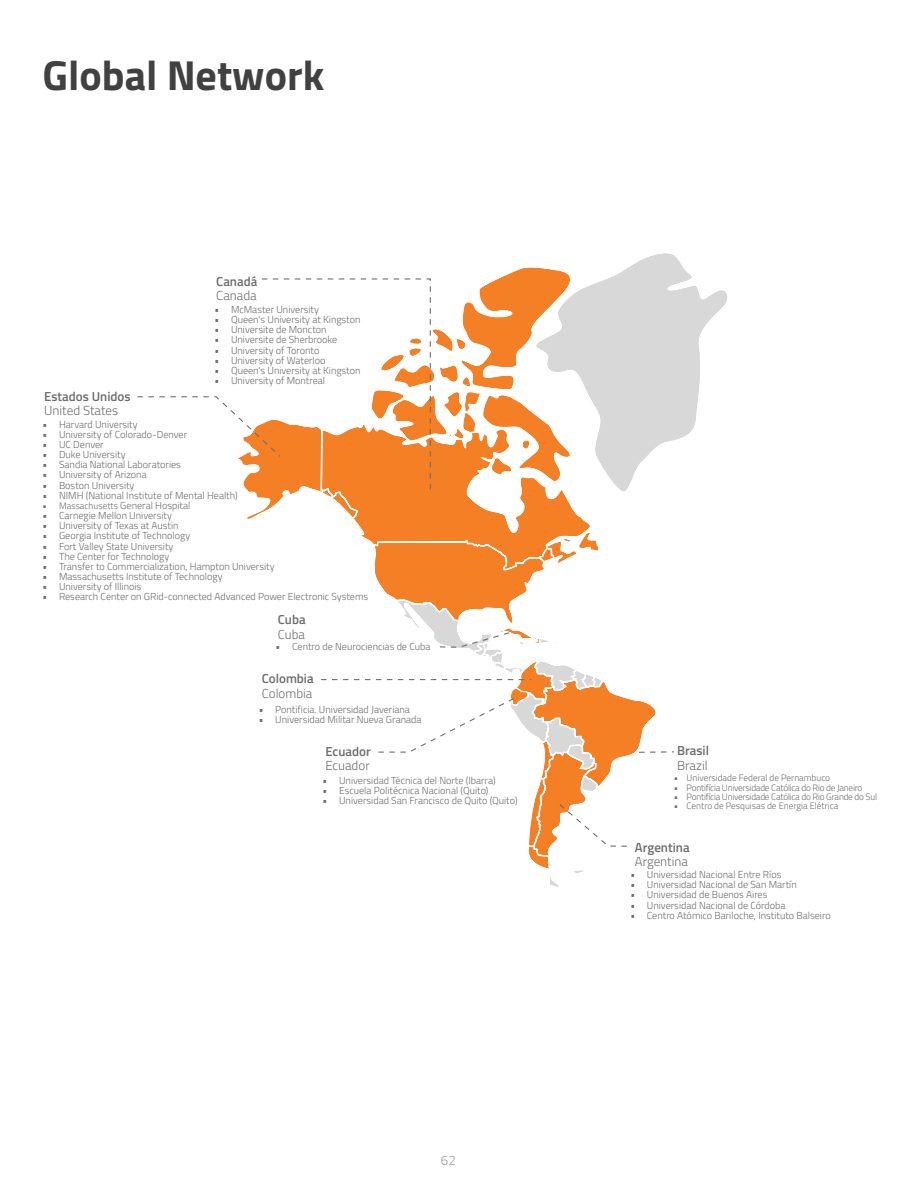
<style>
.page{position:relative;width:918px;height:1188px;background:#fff}
.page>*{position:absolute;margin:0;border:0;box-sizing:border-box;transform-origin:0 0}
.t1{font:700 42px "Titillium Web";color:#414142}
.t2{font:300 13.5px "Titillium Web";color:#a0a0a0}
.t3{font:600 13.05px "Titillium Web";color:#6d6d6d}
.t4{font:300 13.05px "Titillium Web";color:#6d6d6d}
.t5{font:300 10.2px "Titillium Web";color:#6d6d6d}
.t6{font:300 9.3px "Titillium Web";letter-spacing:-.025em;color:#6d6d6d}
.t7{font:300 9.3px "Titillium Web";color:#6d6d6d}
.s1{font-size:9.3px}
</style>
<div class="page">
<svg style="left:633px;top:253px;width:94px;height:187px"></svg>
<svg style="left:137px;top:265px;width:537px;height:622px"></svg>
<h1 class="t1" style="left:43px;top:43px;width:283px">Global Network</h1>
<p class="t3" style="left:216px;top:272px;width:43px">Canadá</p>
<p class="t4" style="left:216px;top:286px;width:42px">Canada</p>
<p class="t3" style="left:44px;top:387px;width:88px">Estados Unidos</p>
<p class="t4" style="left:44px;top:401px;width:76px">United States</p>
<p class="t5" style="left:214px;top:302px;width:106px">• McMaster University</p>
<p class="t5" style="left:214px;top:312px;width:148px">• Queen's University at Kingston</p>
<p class="t5" style="left:214px;top:322px;width:114px">• Universite de Moncton</p>
<p class="t5" style="left:214px;top:332px;width:124px">• Universite de Sherbrooke</p>
<p class="t5" style="left:214px;top:343px;width:106px">• University of Toronto</p>
<p class="t5" style="left:214px;top:353px;width:113px">• University of Waterloo</p>
<p class="t5" style="left:214px;top:363px;width:148px">• Queen's University at Kingston</p>
<p class="t5" style="left:214px;top:373px;width:112px">• University of Montreal</p>
<p class="t5" style="left:43px;top:417px;width:97px">• Harvard University</p>
<p class="t5" style="left:43px;top:427px;width:146px">• University of Colorado-Denver</p>
<p class="t5" style="left:43px;top:437px;width:63px">• UC Denver</p>
<p class="t5" style="left:43px;top:447px;width:85px">• Duke University</p>
<p class="t5" style="left:43px;top:457px;width:140px">• Sandia National Laboratories</p>
<p class="t5" style="left:43px;top:468px;width:106px">• University of Arizona</p>
<p class="t5" style="left:43px;top:478px;width:93px">• Boston University</p>
<p class="t5" style="left:43px;top:488px;width:197px">• NIMH (National Institute of Mental Health)</p>
<p class="t5" style="left:43px;top:498px;width:149px"><span class="s1">• Massachusetts</span> General Hospital</p>
<p class="t5" style="left:43px;top:508px;width:131px">• Carnegie Mellon University</p>
<p class="t5" style="left:43px;top:518px;width:138px">• University of Texas at Austin</p>
<p class="t5" style="left:43px;top:528px;width:149px">• Georgia Institute of Technology</p>
<p class="t5" style="left:43px;top:539px;width:132px">• Fort Valley State University</p>
<p class="t5" style="left:43px;top:549px;width:128px">• The Center for Technology</p>
<p class="t5" style="left:43px;top:559px;width:234px">• Transfer to Commercialization, Hampton University</p>
<p class="t5" style="left:43px;top:569px;width:182px">• Massachusetts Institute of Technology</p>
<p class="t5" style="left:43px;top:579px;width:100px">• University of Illinois</p>
<p class="t5" style="left:43px;top:589px;width:327px">• Research Center on GRid-connected Advanced Power Electronic Systems</p>
<p class="t3" style="left:278px;top:610px;width:29px">Cuba</p>
<p class="t4" style="left:278px;top:625px;width:29px">Cuba</p>
<p class="t5" style="left:276px;top:639px;width:156px">• Centro de Neurociencias de Cuba</p>
<p class="t3" style="left:262px;top:669px;width:53px">Colombia</p>
<p class="t4" style="left:262px;top:684px;width:52px">Colombia</p>
<p class="t5" style="left:259px;top:702px;width:153px">• Pontificia. Universidad Javeriana</p>
<p class="t5" style="left:259px;top:712px;width:164px">• Universidad Militar Nueva Granada</p>
<p class="t3" style="left:326px;top:741px;width:47px">Ecuador</p>
<p class="t4" style="left:326px;top:756px;width:46px">Ecuador</p>
<p class="t5" style="left:323px;top:773px;width:175px">• Universidad Técnica del Norte (Ibarra)</p>
<p class="t5" style="left:323px;top:783px;width:167px">• Escuela Politécnica Nacional (Quito)</p>
<p class="t5" style="left:323px;top:794px;width:196px">• Universidad San Francisco de Quito (Quito)</p>
<h2 class="t2" style="left:441px;top:1151px;width:17px">62</h2>
<p class="t3" style="left:677px;top:741px;width:33px">Brasil</p>
<p class="t4" style="left:677px;top:756px;width:32px">Brazil</p>
<p class="t7" style="left:674px;top:771px;width:158px">• Universidade Federal de Pernambuco</p>
<p class="t6" style="left:674px;top:781px;width:190px">• Pontifícia Universidade Católica do Rio de Janeiro</p>
<p class="t6" style="left:674px;top:790px;width:205px">• Pontifícia Universidade Católica do Rio Grande do Sul</p>
<p class="t7" style="left:674px;top:799px;width:166px">• Centro de Pesquisas de Energia Elétrica</p>
<p class="t3" style="left:635px;top:837px;width:56px">Argentina</p>
<p class="t4" style="left:635px;top:852px;width:54px">Argentina</p>
<p class="t5" style="left:630px;top:867px;width:153px">• Universidad Nacional Entre Ríos</p>
<p class="t5" style="left:630px;top:877px;width:168px">• Universidad Nacional de San Martín</p>
<p class="t5" style="left:630px;top:887px;width:139px">• Universidad de Buenos Aires</p>
<p class="t5" style="left:630px;top:898px;width:157px">• Universidad Nacional de Córdoba</p>
<p class="t5" style="left:630px;top:908px;width:202px">• Centro Atómico Bariloche, Instituto Balseiro</p>
</div>
